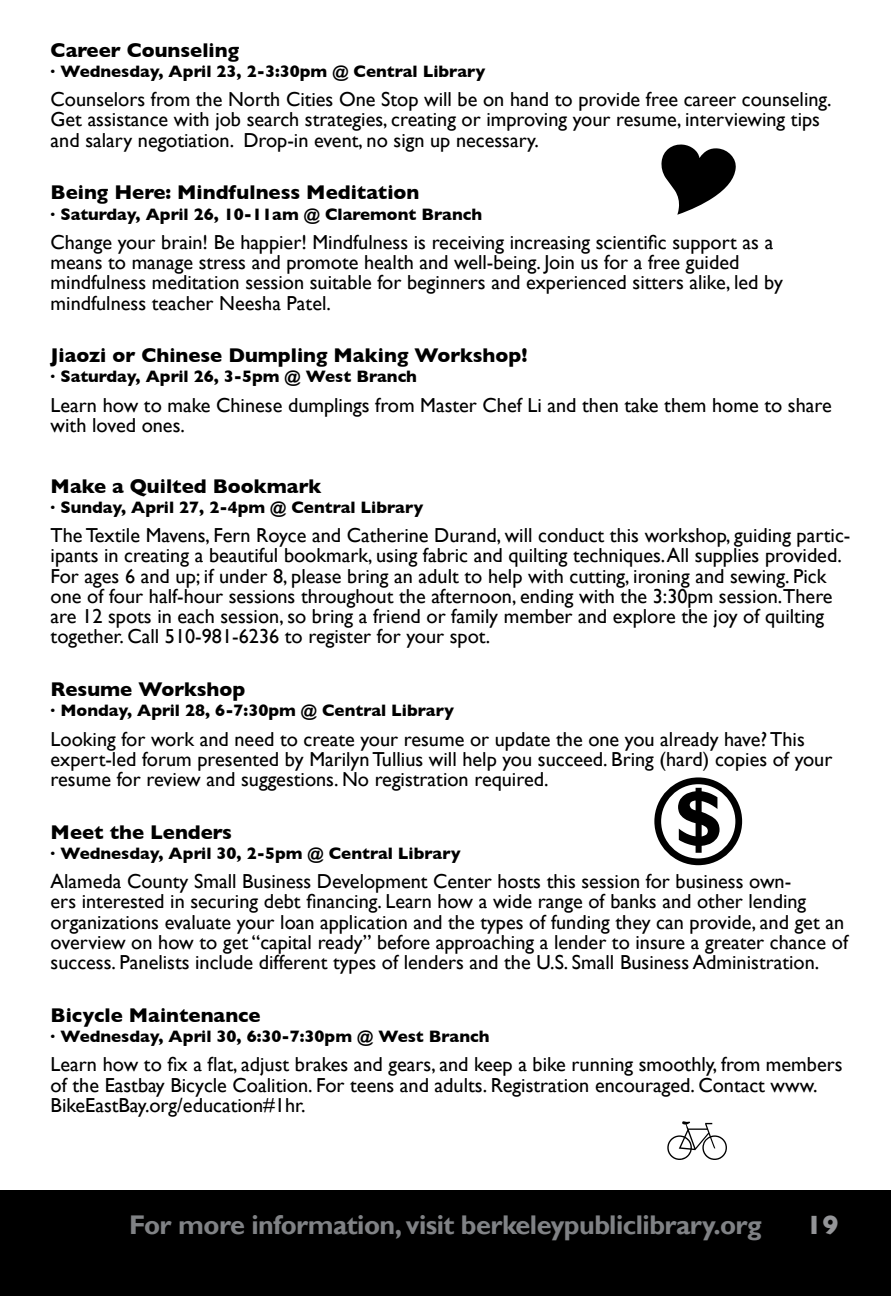
<style>
.page{position:relative;width:891px;height:1296px;background:#fff}
.page>*{position:absolute;margin:0;border:0;box-sizing:border-box;transform-origin:0 0}
.t1{font:700 81px "Gill Sans";color:#000}
.t2{font:700 27px "Gill Sans";letter-spacing:-.02em;color:#808285}
.t3{font:700 27px "Gill Sans";color:#949598}
.t4{font:20.25px/20.2px "Gill Sans";color:#000}
.t5{font:700 20.25px "Gill Sans";color:#000}
.t6{font:700 16.88px "Gill Sans";color:#000}
</style>
<div class="page">
<div style="left:0;top:1190px;width:891px;height:106px;background:#000"></div>
<svg style="left:661px;top:144px;width:75px;height:71px"></svg>
<div style="left:654px;top:777px;width:88px;height:88px;border:7px solid #000;border-radius:50%"></div>
<p class="t5" style="left:51px;top:38px;width:190px">Career Counseling</p>
<p class="t6" style="left:51px;top:61px;width:436px">· Wednesday, April 23, 2-3:30pm @ Central Library</p>
<p class="t4" style="left:51px;top:89px;width:783px">Counselors from the North Cities One Stop will be on hand to provide free career counseling.<br>Get assistance with job search strategies, creating or improving your resume, interviewing tips and salary negotiation. Drop-in event, no sign up necessary.</p>
<p class="t5" style="left:51px;top:181px;width:370px">Being Here: Mindfulness Meditation</p>
<p class="t6" style="left:51px;top:204px;width:433px">· Saturday, April 26, 10-11am @ Claremont Branch</p>
<p class="t4" style="left:51px;top:232px;width:734px">Change your brain! Be happier! Mindfulness is receiving increasing scientific support as a means to manage stress and promote health and well-being. Join us for a free guided mindfulness meditation session suitable for beginners and experienced sitters alike, led by mindfulness teacher Neesha Patel.</p>
<p class="t5" style="left:51px;top:344px;width:478px">Jiaozi or Chinese Dumpling Making Workshop!</p>
<p class="t6" style="left:51px;top:367px;width:368px">· Saturday, April 26, 3-5pm @ West Branch</p>
<p class="t4" style="left:51px;top:395px;width:783px">Learn how to make Chinese dumplings from Master Chef Li and then take them home to share with loved ones.</p>
<p class="t5" style="left:51px;top:474px;width:273px">Make a Quilted Bookmark</p>
<p class="t6" style="left:51px;top:497px;width:374px">· Sunday, April 27, 2-4pm @ Central Library</p>
<p class="t4" style="left:51px;top:525px;width:801px">The Textile Mavens, Fern Royce and Catherine Durand, will conduct this workshop, guiding partic&shy;ipants in creating a beautiful bookmark, using fabric and quilting techniques. All supplies provided.<br>For ages 6 and up; if under 8, please bring an adult to help with cutting, ironing and sewing. Pick one of four half-hour sessions throughout the afternoon, ending with the 3:30pm session.There are 12 spots in each session, so bring a friend or family member and explore the joy of quilting together. Call 510-981-6236 to register for your spot.</p>
<p class="t5" style="left:51px;top:677px;width:196px">Resume Workshop</p>
<p class="t6" style="left:51px;top:701px;width:405px">· Monday, April 28, 6-7:30pm @ Central Library</p>
<p class="t4" style="left:51px;top:728px;width:783px">Looking for work and need to create your resume or update the one you already have? This expert-led forum presented by Marilyn Tullius will help you succeed. Bring (hard) copies of your resume for review and suggestions. No registration required.</p>
<p class="t5" style="left:51px;top:820px;width:183px">Meet the Lenders</p>
<p class="t6" style="left:51px;top:843px;width:412px">· Wednesday, April 30, 2-5pm @ Central Library</p>
<p class="t4" style="left:51px;top:871px;width:799px">Alameda County Small Business Development Center hosts this session for business own-<br>ers interested in securing debt financing. Learn how a wide range of banks and other lending organizations evaluate your loan application and the types of funding they can provide, and get an overview on how to get “capital ready” before approaching a lender to insure a greater chance of success. Panelists include different types of lenders and the U.S. Small Business Administration.</p>
<p class="t5" style="left:51px;top:1003px;width:212px">Bicycle Maintenance</p>
<p class="t6" style="left:51px;top:1027px;width:440px">· Wednesday, April 30, 6:30-7:30pm @ West Branch</p>
<p class="t4" style="left:51px;top:1054px;width:793px">Learn how to fix a flat, adjust brakes and gears, and keep a bike running smoothly, from members of the Eastbay Bicycle Coalition. For teens and adults. Registration encouraged. Contact www.<br>BikeEastBay.org/education#1hr.</p>
<h1 class="t1" style="left:674px;top:770px;width:52px">$</h1>
<h2 class="t2" style="left:129px;top:1208px;width:634px">For more information, visit berkeleypubliclibrary.org</h2>
<h2 class="t3" style="left:806px;top:1209px;width:34px">19</h2>
</div>
